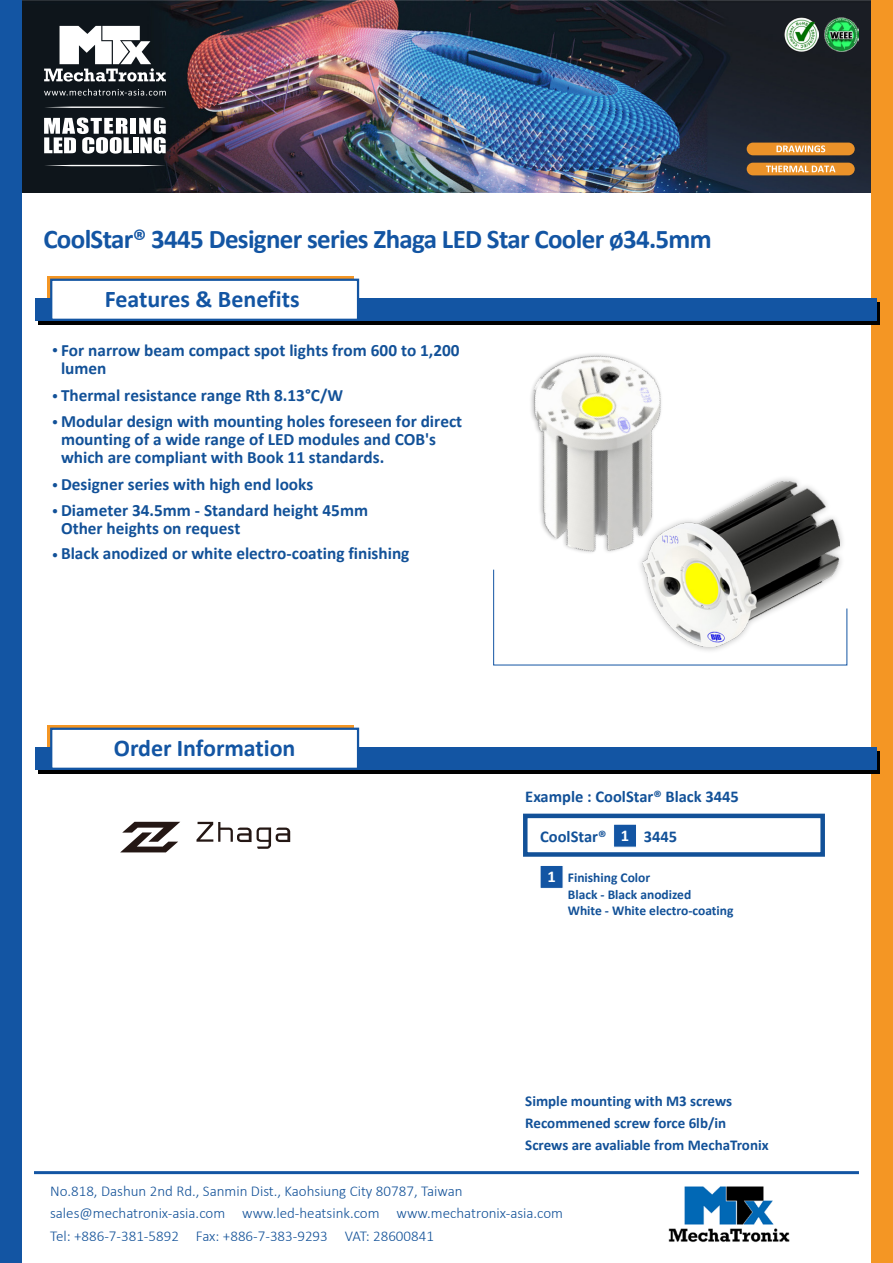
<style>
.page{position:relative;width:893px;height:1263px;background:#fff}
.page>*{position:absolute;margin:0;border:0;box-sizing:border-box;transform-origin:0 0}
.t1{font:700 27px "Calibri";letter-spacing:-.025em;color:#1355a3}
.t2{font:700 24px "Calibri";color:#1355a3}
.t3{font:700 17.25px/18px "Calibri";color:#125198}
.t4{font:700 16.5px "Calibri";color:#125198}
.t5{font:700 16.5px "Calibri";color:#fff}
.t6{font:300 15px/22.5px "Calibri";color:#125198}
.t7{font:700 15px "Calibri";color:#125198}
.t8{font:700 13.5px "Calibri";color:#125198}
.t9{font:700 12px "Calibri";color:#125198}
</style>
<div class="page">
<img style="left:21px;top:0;width:851px;height:192px">
<img style="left:784px;top:17px;width:35px;height:34px">
<img style="left:825px;top:17px;width:34px;height:34px">
<svg style="left:44px;top:26px;width:122px;height:56px"></svg>
<svg style="left:44px;top:89px;width:122px;height:7px"></svg>
<svg style="left:44px;top:107px;width:122px;height:1px"></svg>
<svg style="left:44px;top:165px;width:122px;height:1px"></svg>
<div style="left:131px;top:118px;width:5px;height:16px;background:#fff"></div>
<svg style="left:44px;top:118px;width:88px;height:36px"></svg>
<div style="left:133px;top:137px;width:5px;height:16px;background:#fff"></div>
<svg style="left:139px;top:118px;width:27px;height:36px"></svg>
<div style="left:872px;top:0;width:21px;height:1263px;background:#f49624"></div>
<div style="left:0;top:0;width:21px;height:1263px;background:#1355a3"></div>
<hr style="left:34px;top:1171px;width:825px;height:3px;background:#1355a3">
<img style="left:668px;top:1186px;width:122px;height:57px">
<div style="left:747px;top:143px;width:108px;height:12px;background:#eb9229;border-radius:6px"></div>
<svg style="left:776px;top:145px;width:49px;height:7px"></svg>
<div style="left:747px;top:163px;width:108px;height:12px;background:#eb9229;border-radius:6px"></div>
<svg style="left:766px;top:166px;width:69px;height:6px"></svg>
<svg style="left:47px;top:276px;width:307px;height:22px"></svg>
<svg style="left:38px;top:302px;width:842px;height:22px;background:#030e1b"></svg>
<div style="left:35px;top:298px;width:842px;height:22px;background:#1355a3"></div>
<div style="left:50px;top:279px;width:309px;height:42px;background:#fff;border:2px solid #1355a3"></div>
<svg style="left:47px;top:725px;width:307px;height:22px"></svg>
<svg style="left:38px;top:751px;width:842px;height:22px;background:#030e1b"></svg>
<div style="left:35px;top:747px;width:842px;height:22px;background:#1355a3"></div>
<div style="left:50px;top:728px;width:309px;height:42px;background:#fff;border:2px solid #1355a3"></div>
<svg style="left:493px;top:574px;width:355px;height:92px"></svg>
<div style="left:636px;top:475px;width:210px;height:179px;background:#fff"></div>
<img style="left:643px;top:482px;width:197px;height:165px">
<img style="left:493px;top:354px;width:217px;height:220px">
<svg style="left:120px;top:822px;width:60px;height:30px"></svg>
<svg style="left:196px;top:822px;width:94px;height:27px"></svg>
<div style="left:523px;top:814px;width:302px;height:43px;border:4px solid #125198"></div>
<div style="left:613px;top:824px;width:24px;height:23px;background:#1355a3;border:1px solid #fff"></div>
<div style="left:540px;top:865px;width:23px;height:24px;background:#1355a3;border:1px solid #fff"></div>
<p class="t1" style="left:43px;top:220px;width:670px">CoolStar® 3445 Designer series Zhaga LED Star Cooler ø34.5mm</p>
<p class="t2" style="left:105px;top:282px;width:196px">Features &amp; Benefits</p>
<p class="t3" style="left:61px;top:341px;width:400px">For narrow beam compact spot lights from 600 to 1,200 lumen</p>
<p class="t3" style="left:61px;top:386px;width:284px">Thermal resistance range Rth 8.13°C/W</p>
<p class="t3" style="left:61px;top:412px;width:403px">Modular design with mounting holes foreseen for direct mounting of a wide range of LED modules and COB's which are compliant with Book 11 standards.</p>
<p class="t3" style="left:61px;top:475px;width:254px">Designer series with high end looks</p>
<p class="t3" style="left:61px;top:501px;width:309px">Diameter 34.5mm - Standard height 45mm</p>
<p class="t3" style="left:61px;top:519px;width:181px">Other heights on request</p>
<p class="t3" style="left:61px;top:544px;width:350px">Black anodized or white electro-coating finishing</p>
<p class="t9" style="left:52px;top:342px;width:7px">•</p>
<p class="t9" style="left:52px;top:387px;width:7px">•</p>
<p class="t9" style="left:52px;top:414px;width:7px">•</p>
<p class="t9" style="left:52px;top:476px;width:7px">•</p>
<p class="t9" style="left:52px;top:502px;width:7px">•</p>
<p class="t9" style="left:52px;top:546px;width:7px">•</p>
<p class="t2" style="left:114px;top:731px;width:183px">Order Information</p>
<p class="t4" style="left:525px;top:785px;width:215px">Example : CoolStar® Black 3445</p>
<p class="t4" style="left:540px;top:825px;width:68px">CoolStar®</p>
<p class="t4" style="left:644px;top:825px;width:35px">3445</p>
<p class="t5" style="left:621px;top:824px;width:10px">1</p>
<p class="t5" style="left:547px;top:865px;width:10px">1</p>
<p class="t8" style="left:568px;top:868px;width:84px">Finishing Color</p>
<p class="t8" style="left:568px;top:885px;width:125px">Black - Black anodized</p>
<p class="t8" style="left:568px;top:901px;width:167px">White - White electro-coating</p>
<p class="t7" style="left:525px;top:1090px;width:208px">Simple mounting with M3 screws</p>
<p class="t7" style="left:525px;top:1112px;width:202px">Recommened screw force 6lb/in</p>
<p class="t7" style="left:525px;top:1134px;width:245px">Screws are avaliable from MechaTronix</p>
<p class="t6" style="left:50px;top:1179px;width:515px">No.818, Dashun 2nd Rd., Sanmin Dist., Kaohsiung City 80787, Taiwan sales@mechatronix-asia.com www.led-heatsink.com www.mechatronix-asia.com<br>Tel: +886-7-381-5892 Fax: +886-7-383-9293 VAT: 28600841</p>
</div>
